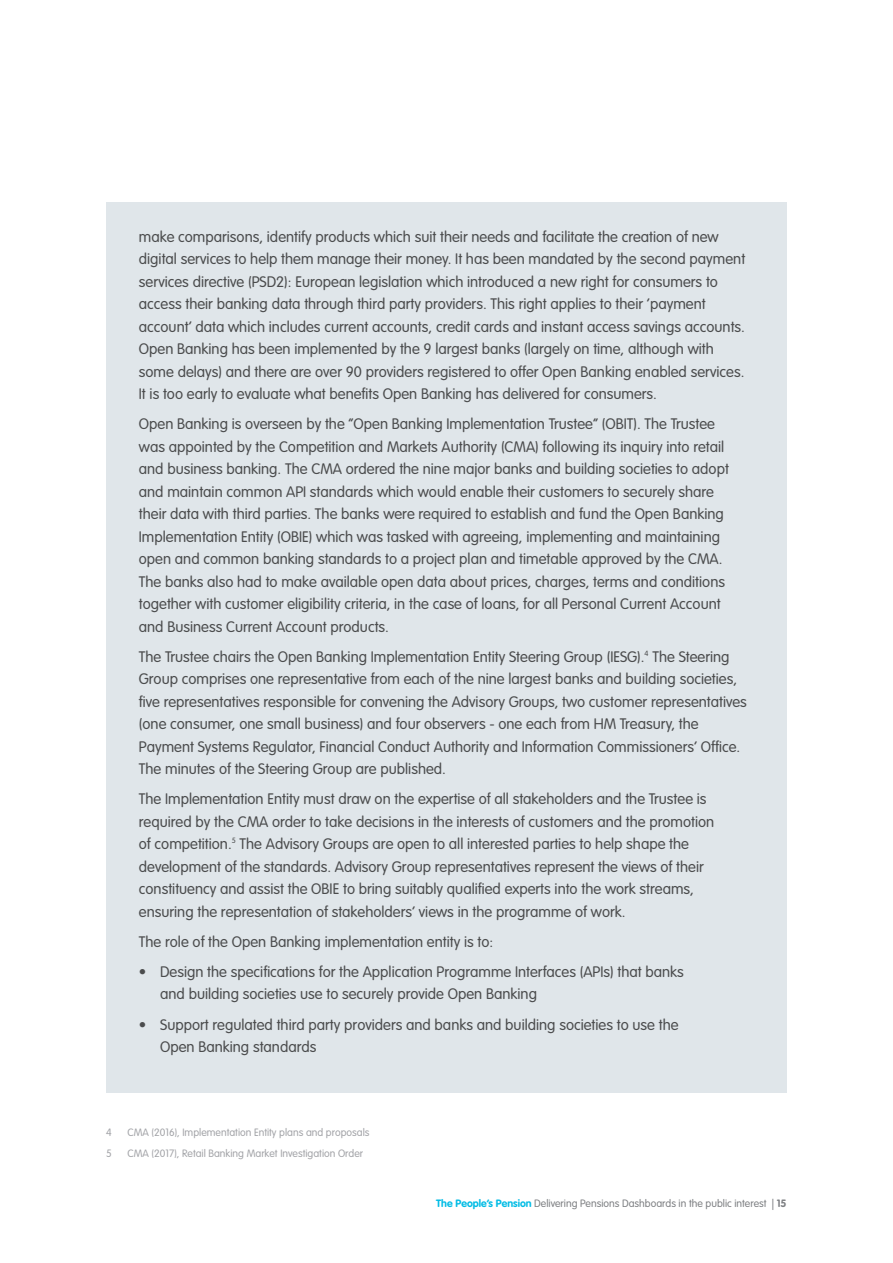
<style>
.page{position:relative;width:893px;height:1263px;background:#fff}
.page>*{position:absolute;margin:0;border:0;box-sizing:border-box;transform-origin:0 0}
.Copy{font:300 15px/22.5px "VAG Rounded Std";color:#4b4c4d}
.Bullet_Points{font:300 15px/22.5px "VAG Rounded Std";color:#4b4c4d}
.Source_Reference{font:300 10.5px "VAG Rounded Std";color:#a3a4a8}
.t1{font:300 10.5px "VAG Rounded Std";color:#7e8083}
.s1{font-weight:700;color:#02bce5}
.s2{font-weight:700}
</style>
<div class="page">
<div style="left:106px;top:202px;width:681px;height:890px;background:#e0e6ea"></div>
<p class="Copy" style="left:139px;top:226px;width:608px">make comparisons, identify products which suit their needs and facilitate the creation of new digital services to help them manage their money. It has been mandated by the second payment services directive (PSD2): European legislation which introduced a new right for consumers to access their banking data through third party providers. This right applies to their ‘payment account’ data which includes current accounts, credit cards and instant access savings accounts.<br>Open Banking has been implemented by the 9 largest banks (largely on time, although with some delays) and there are over 90 providers registered to offer Open Banking enabled services.<br>It is too early to evaluate what benefits Open Banking has delivered for consumers.</p>
<p class="Copy" style="left:139px;top:413px;width:591px">Open Banking is overseen by the “Open Banking Implementation Trustee” (OBIT). The Trustee was appointed by the Competition and Markets Authority (CMA) following its inquiry into retail and business banking. The CMA ordered the nine major banks and building societies to adopt and maintain common API standards which would enable their customers to securely share their data with third parties. The banks were required to establish and fund the Open Banking Implementation Entity (OBIE) which was tasked with agreeing, implementing and maintaining open and common banking standards to a project plan and timetable approved by the CMA.<br>The banks also had to make available open data about prices, charges, terms and conditions together with customer eligibility criteria, in the case of loans, for all Personal Current Account and Business Current Account products.</p>
<p class="Copy" style="left:139px;top:646px;width:610px">The Trustee chairs the Open Banking Implementation Entity Steering Group (IESG).<sup>4</sup> The Steering Group comprises one representative from each of the nine largest banks and building societies, five representatives responsible for convening the Advisory Groups, two customer representatives (one consumer, one small business) and four observers - one each from HM Treasury, the Payment Systems Regulator, Financial Conduct Authority and Information Commissioners’ Office.<br>The minutes of the Steering Group are published.</p>
<p class="Copy" style="left:139px;top:788px;width:577px">The Implementation Entity must draw on the expertise of all stakeholders and the Trustee is required by the CMA order to take decisions in the interests of customers and the promotion of competition.<sup>5</sup> The Advisory Groups are open to all interested parties to help shape the development of the standards. Advisory Group representatives represent the views of their constituency and assist the OBIE to bring suitably qualified experts into the work streams, ensuring the representation of stakeholders’ views in the programme of work.</p>
<p class="Copy" style="left:139px;top:931px;width:356px">The role of the Open Banking implementation entity is to:</p>
<p class="Bullet_Points" style="left:160px;top:961px;width:525px;text-indent:-21px">• Design the specifications for the Application Programme Interfaces (APIs) that banks and building societies use to securely provide Open Banking</p>
<p class="Bullet_Points" style="left:160px;top:1013px;width:520px;text-indent:-21px">• Support regulated third party providers and banks and building societies to use the<br>Open Banking standards</p>
<p class="Source_Reference" style="left:106px;top:1126px;width:7px">4</p>
<p class="Source_Reference" style="left:128px;top:1126px;width:243px">CMA (2016), Implementation Entity plans and proposals</p>
<p class="Source_Reference" style="left:106px;top:1147px;width:7px">5</p>
<p class="Source_Reference" style="left:128px;top:1147px;width:237px">CMA (2017), Retail Banking Market Investigation Order</p>
<p class="t1" style="left:436px;top:1197px;width:352px"><span class="s1">The People’s Pension</span> Delivering Pensions Dashboards in the public interest | <span class="s2">15</span></p>
</div>
